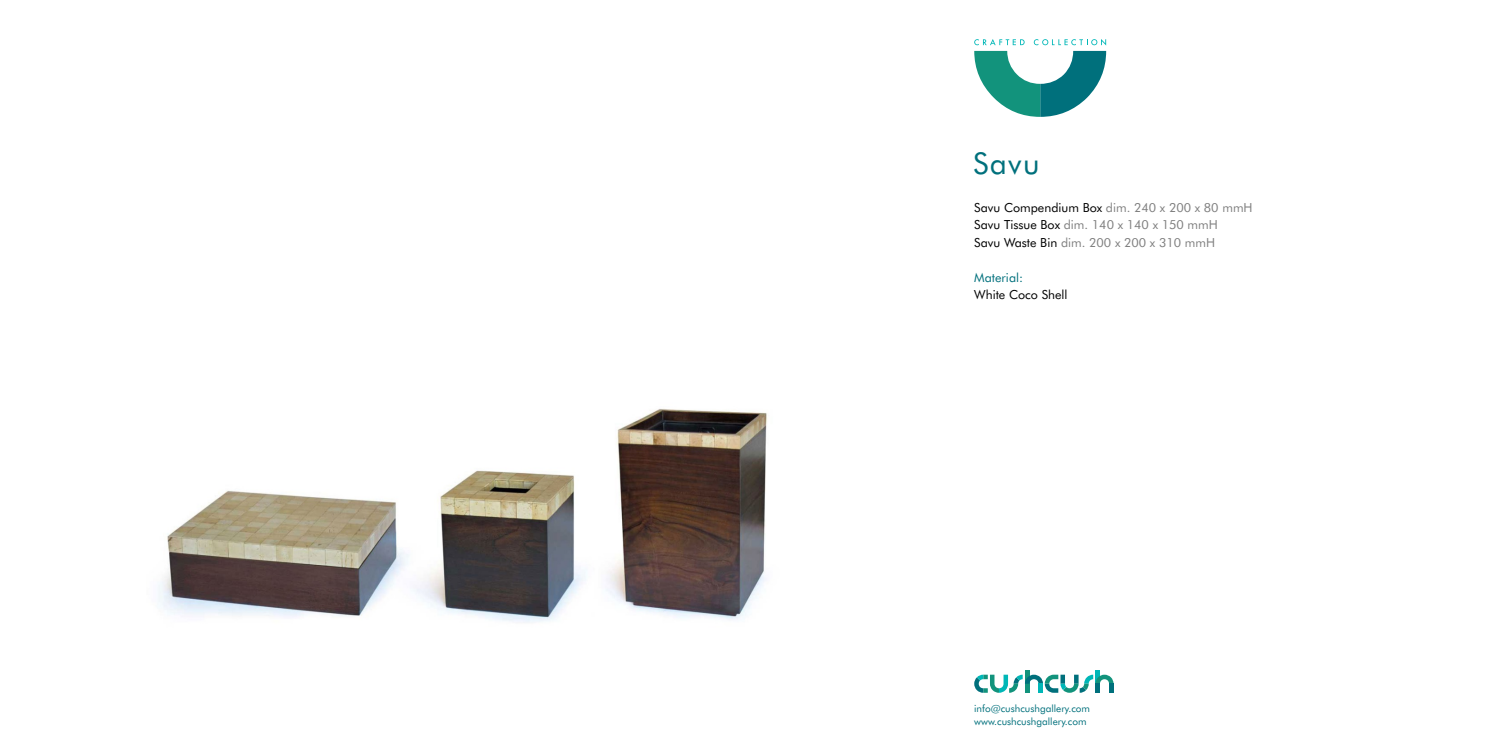
<style>
.page{position:relative;width:1489px;height:745px;background:#fff}
.page>*{position:absolute;margin:0;border:0;box-sizing:border-box;transform-origin:0 0}
.t1{font:30px "Futura BT";color:#00707c}
.t2{font:12.5px/17.4px "Futura BT";color:#808080}
.t3{font:12.5px "Futura BT";color:#000}
.t4{font:12.5px "Futura BT";color:#00707c}
.t5{font:10px/12.6px "Futura BT";color:#00707c}
.s1{color:#000}
</style>
<div class="page">
<svg style="left:974px;top:39px;width:50px;height:6px"></svg>
<svg style="left:1033px;top:39px;width:73px;height:6px"></svg>
<svg style="left:974px;top:51px;width:132px;height:66px"></svg>
<div style="left:1024px;top:669px;width:5px;height:23px;background:#12937c"></div>
<svg style="left:1095px;top:670px;width:4px;height:4px"></svg>
<svg style="left:974px;top:674px;width:139px;height:18px"></svg>
<img style="left:158px;top:408px;width:609px;height:215px">
<h1 class="t1" style="left:973px;top:151px;width:68px">Savu</h1>
<p class="t2" style="left:974px;top:200px;width:280px"><span class="s1">Savu Compendium Box</span> dim. 240 x 200 x 80 mmH<br><span class="s1">Savu Tissue Box</span> dim. 140 x 140 x 150 mmH<br><span class="s1">Savu Waste Bin</span> dim. 200 x 200 x 310 mmH</p>
<p class="t4" style="left:974px;top:272px;width:50px">Material:</p>
<p class="t3" style="left:974px;top:289px;width:95px">White Coco Shell</p>
<p class="t5" style="left:974px;top:702px;width:117px">info@cushcushgallery.com www.cushcushgallery.com</p>
</div>
